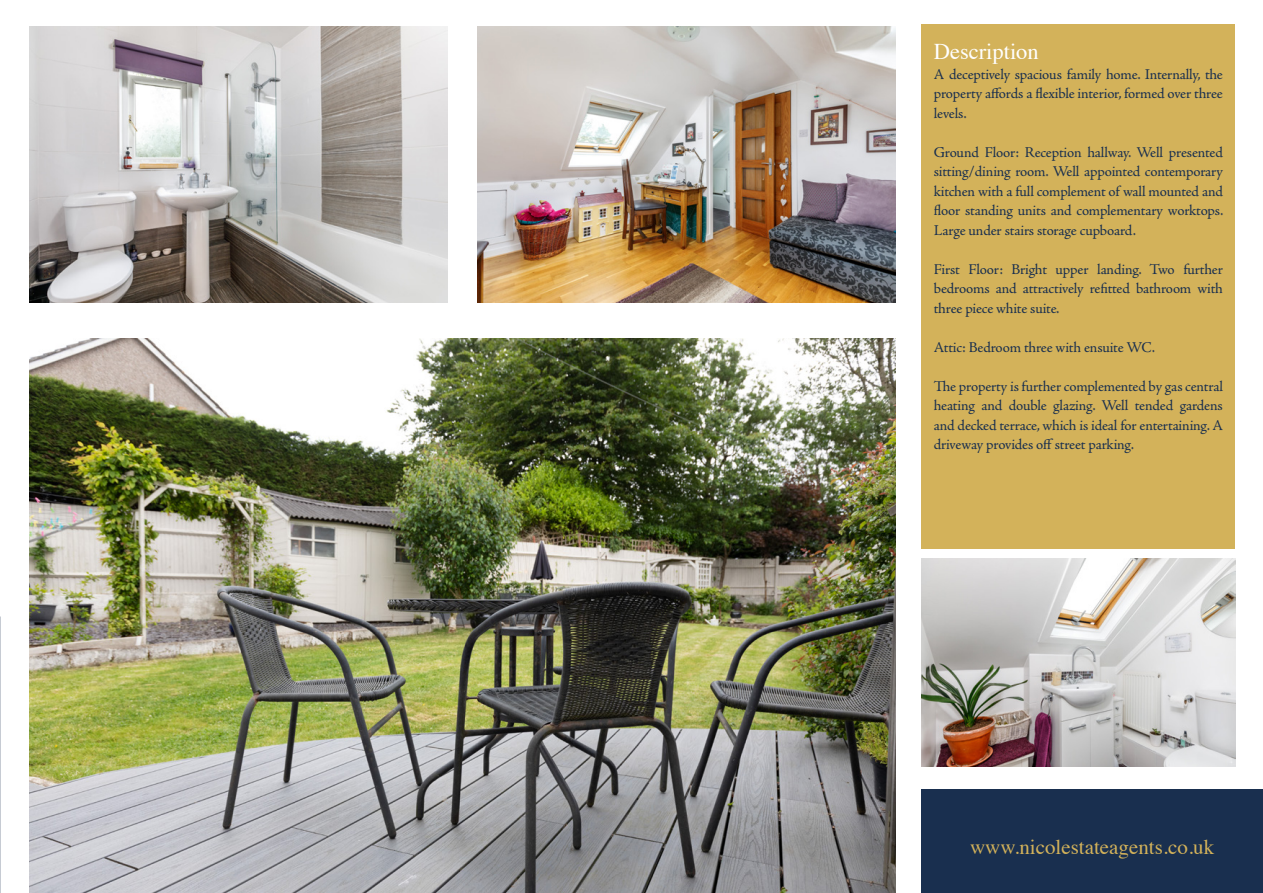
<style>
.page{position:relative;width:1263px;height:893px;background:#fff}
.page>*{position:absolute;margin:0;border:0;box-sizing:border-box;transform-origin:0 0}
.t1{font:22.5px "Times";color:#fff}
.t2{font:21px "Times";color:#d3b25a}
.t3{font:15px/19.5px "Adobe Jenson Pro";letter-spacing:-.015em;color:#192f4f;text-align:justify}
</style>
<div class="page">
<img style="left:477px;top:26px;width:419px;height:277px">
<img style="left:29px;top:26px;width:418px;height:277px">
<img style="left:29px;top:338px;width:867px;height:555px">
<img style="left:921px;top:558px;width:314px;height:209px">
<div style="left:921px;top:24px;width:314px;height:525px;background:#d3b25a"></div>
<div style="left:921px;top:789px;width:342px;height:104px;background:#192f4f"></div>
<h1 class="t1" style="left:934px;top:31px;width:106px">Description</h1>
<p class="t3" style="left:934px;top:65px;width:291px">A deceptively spacious family home. Internally, the property affords a flexible interior, formed over three levels.</p>
<p class="t3" style="left:934px;top:143px;width:291px">Ground Floor: Reception hallway. Well presented sitting/dining room. Well appointed contemporary kitchen with a full complement of wall mounted and floor standing units and complementary worktops.<br>Large under stairs storage cupboard.</p>
<p class="t3" style="left:934px;top:260px;width:291px">First Floor: Bright upper landing. Two further bedrooms and attractively refitted bathroom with three piece white suite.</p>
<p class="t3" style="left:934px;top:338px;width:223px">Attic: Bedroom three with ensuite WC.</p>
<p class="t3" style="left:934px;top:377px;width:291px">The property is further complemented by gas central heating and double glazing. Well tended gardens and decked terrace, which is ideal for entertaining. A driveway provides off street parking.</p>
<h2 class="t2" style="left:970px;top:828px;width:246px">www.nicolestateagents.co.uk</h2>
</div>
